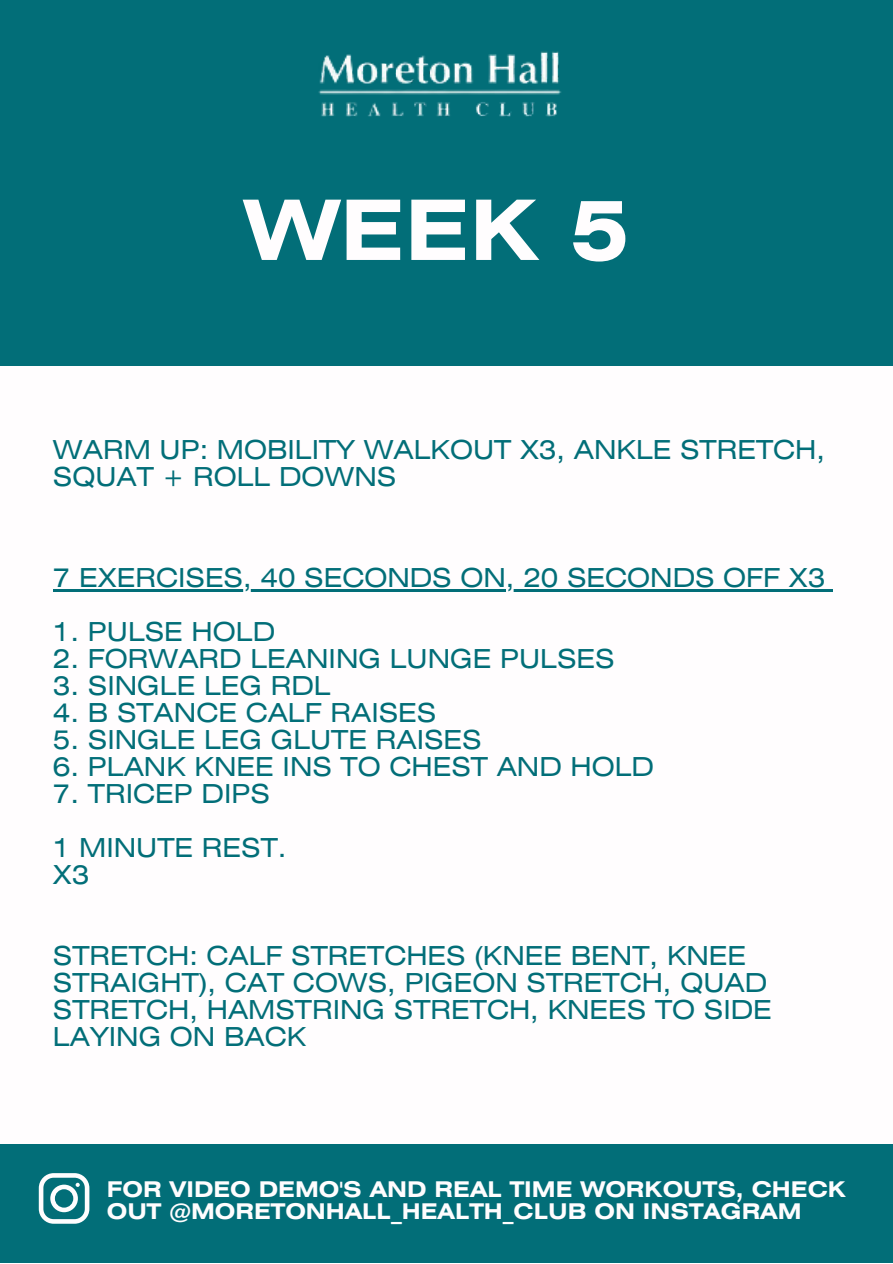
<style>
.page{position:relative;width:893px;height:1264px;background:#fff}
.page>*{position:absolute;margin:0;border:0;box-sizing:border-box;transform-origin:0 0}
.t1{font:700 83.1px "Helios Ext";color:#fffdfe}
.t2{font:26.1px/27px "Helios Ext";color:#026e78}
.t3{font:700 21.6px/22.5px "Helios Ext";color:#fffdfe}
</style>
<div class="page">
<div style="left:0;top:0;width:892px;height:365px;background:#026e78"></div>
<img style="left:318px;top:51px;width:244px;height:66px">
<div style="left:0;top:1144px;width:892px;height:118px;background:#026e78"></div>
<svg style="left:39px;top:1173px;width:50px;height:50px"></svg>
<hr style="left:53px;top:589px;width:772px;height:2px;background:#026e78">
<svg style="left:825px;top:589px;width:7px;height:2px"></svg>
<p class="t1" style="left:244px;top:200px;width:388px">WEEK 5</p>
<p class="t2" style="left:53px;top:438px;width:773px">WARM UP: MOBILITY WALKOUT X3, ANKLE STRETCH,<br>SQUAT + ROLL DOWNS</p>
<p class="t2" style="left:53px;top:566px;width:773px">7 EXERCISES, 40 SECONDS ON, 20 SECONDS OFF X3</p>
<p class="t2" style="left:53px;top:620px;width:223px">1. PULSE HOLD</p>
<p class="t2" style="left:53px;top:647px;width:563px">2. FORWARD LEANING LUNGE PULSES</p>
<p class="t2" style="left:53px;top:674px;width:279px">3. SINGLE LEG RDL</p>
<p class="t2" style="left:53px;top:701px;width:385px">4. B STANCE CALF RAISES</p>
<p class="t2" style="left:53px;top:728px;width:430px">5. SINGLE LEG GLUTE RAISES</p>
<p class="t2" style="left:53px;top:755px;width:602px">6. PLANK KNEE INS TO CHEST AND HOLD</p>
<p class="t2" style="left:53px;top:782px;width:218px">7. TRICEP DIPS</p>
<p class="t2" style="left:53px;top:836px;width:235px">1 MINUTE REST.</p>
<p class="t2" style="left:53px;top:863px;width:38px">X3</p>
<p class="t2" style="left:53px;top:944px;width:720px">STRETCH: CALF STRETCHES (KNEE BENT, KNEE STRAIGHT), CAT COWS, PIGEON STRETCH, QUAD STRETCH, HAMSTRING STRETCH, KNEES TO SIDE LAYING ON BACK</p>
<p class="t3" style="left:107px;top:1179px;width:740px">FOR VIDEO DEMO'S AND REAL TIME WORKOUTS, CHECK<br>OUT @MORETONHALL_HEALTH_CLUB ON INSTAGRAM</p>
</div>
